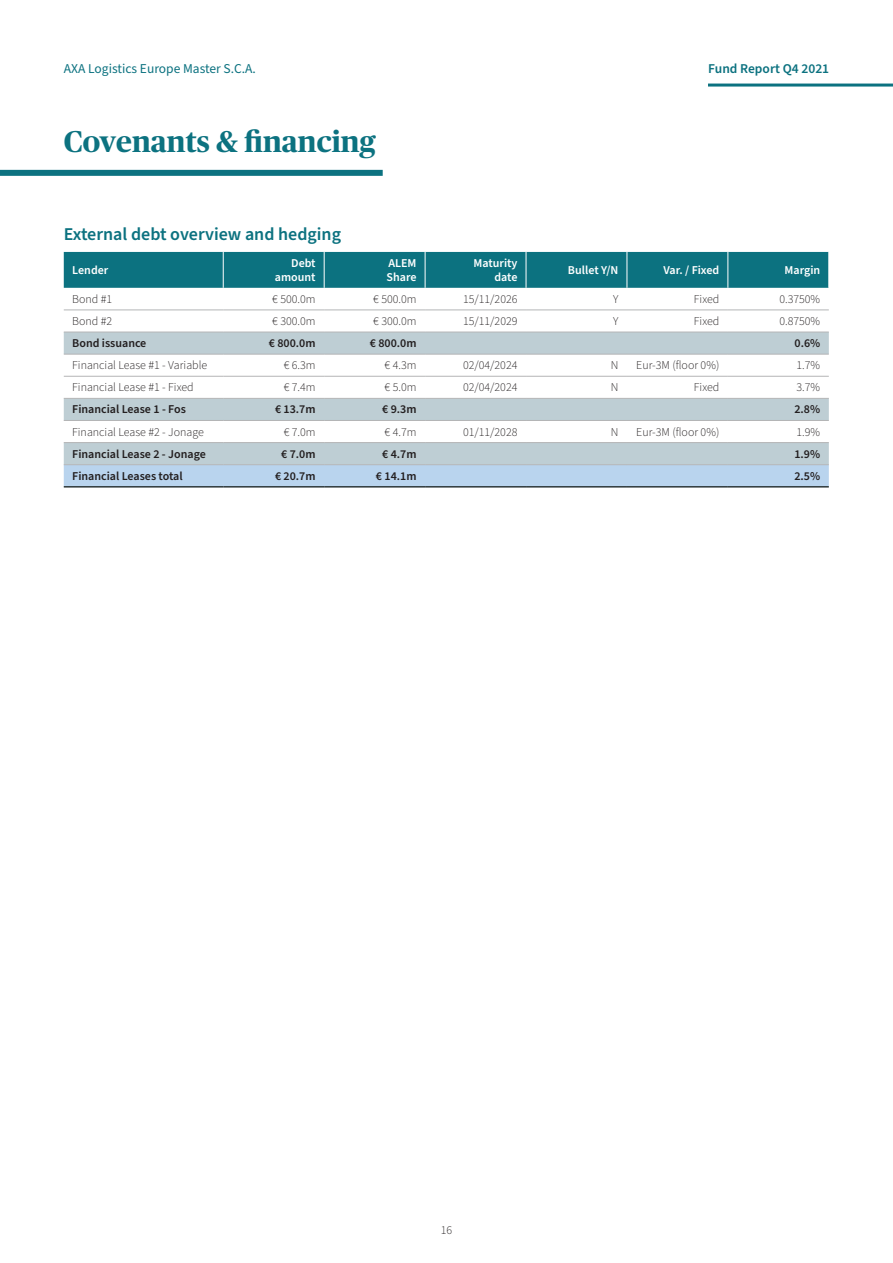
<style>
.page{position:relative;width:893px;height:1263px;background:#fff}
.page>*{position:absolute;margin:0;border:0;box-sizing:border-box;transform-origin:0 0}
.t1{font:700 30px "Publico Headline";color:#0c7280}
.t2{font:600 18px "Source Sans Pro";color:#0c7280}
.t3{font:13.5px "Source Sans Pro";color:#0c7280}
.t4{font:600 13.5px "Source Sans Pro";color:#0c7280}
.t5{font:300 12px "Source Sans Pro";color:#231f20}
.t6{font:600 12px "Source Sans Pro";color:#231f20}
.t7{font:600 12px/14.4px "Source Sans Pro";color:#fff;text-align:right}
</style>
<div class="page">
<hr style="left:708px;top:84px;width:185px;height:3px;background:#0c7280">
<div style="left:0;top:170px;width:383px;height:6px;background:#0c7280"></div>
<div style="left:64px;top:252px;width:764px;height:36px;background:#0c7280"></div>
<svg style="left:64px;top:333px;width:765px;height:131px;fill:#beced4"></svg>
<div style="left:64px;top:465px;width:765px;height:21px;background:#b9d4ee"></div>
<hr style="left:64px;top:486px;width:159px;height:2px;background:#2c3738">
<hr style="left:223px;top:486px;width:101px;height:2px;background:#2c3738">
<hr style="left:324px;top:486px;width:101px;height:2px;background:#2c3738">
<hr style="left:425px;top:486px;width:101px;height:2px;background:#2c3738">
<hr style="left:526px;top:486px;width:101px;height:2px;background:#2c3738">
<hr style="left:627px;top:486px;width:101px;height:2px;background:#2c3738">
<hr style="left:728px;top:486px;width:101px;height:2px;background:#2c3738">
<hr style="left:223px;top:252px;width:1px;height:36px;background:#fff">
<hr style="left:324px;top:252px;width:1px;height:36px;background:#fff">
<hr style="left:425px;top:252px;width:1px;height:36px;background:#fff">
<hr style="left:526px;top:252px;width:1px;height:36px;background:#fff">
<hr style="left:627px;top:252px;width:1px;height:36px;background:#fff">
<hr style="left:727px;top:252px;width:1px;height:36px;background:#fff">
<hr style="left:64px;top:310px;width:159px;height:1px;background:#b4b5b6">
<hr style="left:223px;top:310px;width:101px;height:1px;background:#b4b5b6">
<hr style="left:324px;top:310px;width:101px;height:1px;background:#b4b5b6">
<hr style="left:425px;top:310px;width:101px;height:1px;background:#b4b5b6">
<hr style="left:526px;top:310px;width:101px;height:1px;background:#b4b5b6">
<hr style="left:627px;top:310px;width:101px;height:1px;background:#b4b5b6">
<hr style="left:728px;top:310px;width:101px;height:1px;background:#b4b5b6">
<hr style="left:64px;top:332px;width:159px;height:1px;background:#b4b5b6">
<hr style="left:223px;top:332px;width:101px;height:1px;background:#b4b5b6">
<hr style="left:324px;top:332px;width:101px;height:1px;background:#b4b5b6">
<hr style="left:425px;top:332px;width:101px;height:1px;background:#b4b5b6">
<hr style="left:526px;top:332px;width:101px;height:1px;background:#b4b5b6">
<hr style="left:627px;top:332px;width:101px;height:1px;background:#b4b5b6">
<hr style="left:728px;top:332px;width:101px;height:1px;background:#b4b5b6">
<hr style="left:64px;top:354px;width:159px;height:1px;background:#b4b5b6">
<hr style="left:223px;top:354px;width:101px;height:1px;background:#b4b5b6">
<hr style="left:324px;top:354px;width:101px;height:1px;background:#b4b5b6">
<hr style="left:425px;top:354px;width:101px;height:1px;background:#b4b5b6">
<hr style="left:526px;top:354px;width:101px;height:1px;background:#b4b5b6">
<hr style="left:627px;top:354px;width:101px;height:1px;background:#b4b5b6">
<hr style="left:728px;top:354px;width:101px;height:1px;background:#b4b5b6">
<hr style="left:64px;top:376px;width:159px;height:1px;background:#b4b5b6">
<hr style="left:223px;top:376px;width:101px;height:1px;background:#b4b5b6">
<hr style="left:324px;top:376px;width:101px;height:1px;background:#b4b5b6">
<hr style="left:425px;top:376px;width:101px;height:1px;background:#b4b5b6">
<hr style="left:526px;top:376px;width:101px;height:1px;background:#b4b5b6">
<hr style="left:627px;top:376px;width:101px;height:1px;background:#b4b5b6">
<hr style="left:728px;top:376px;width:101px;height:1px;background:#b4b5b6">
<hr style="left:64px;top:398px;width:159px;height:1px;background:#b4b5b6">
<hr style="left:223px;top:398px;width:101px;height:1px;background:#b4b5b6">
<hr style="left:324px;top:398px;width:101px;height:1px;background:#b4b5b6">
<hr style="left:425px;top:398px;width:101px;height:1px;background:#b4b5b6">
<hr style="left:526px;top:398px;width:101px;height:1px;background:#b4b5b6">
<hr style="left:627px;top:398px;width:101px;height:1px;background:#b4b5b6">
<hr style="left:728px;top:398px;width:101px;height:1px;background:#b4b5b6">
<hr style="left:64px;top:420px;width:159px;height:1px;background:#b4b5b6">
<hr style="left:223px;top:420px;width:101px;height:1px;background:#b4b5b6">
<hr style="left:324px;top:420px;width:101px;height:1px;background:#b4b5b6">
<hr style="left:425px;top:420px;width:101px;height:1px;background:#b4b5b6">
<hr style="left:526px;top:420px;width:101px;height:1px;background:#b4b5b6">
<hr style="left:627px;top:420px;width:101px;height:1px;background:#b4b5b6">
<hr style="left:728px;top:420px;width:101px;height:1px;background:#b4b5b6">
<hr style="left:64px;top:442px;width:159px;height:1px;background:#b4b5b6">
<hr style="left:223px;top:442px;width:101px;height:1px;background:#b4b5b6">
<hr style="left:324px;top:442px;width:101px;height:1px;background:#b4b5b6">
<hr style="left:425px;top:442px;width:101px;height:1px;background:#b4b5b6">
<hr style="left:526px;top:442px;width:101px;height:1px;background:#b4b5b6">
<hr style="left:627px;top:442px;width:101px;height:1px;background:#b4b5b6">
<hr style="left:728px;top:442px;width:101px;height:1px;background:#b4b5b6">
<hr style="left:64px;top:464px;width:159px;height:1px;background:#b4b5b6">
<hr style="left:223px;top:464px;width:101px;height:1px;background:#b4b5b6">
<hr style="left:324px;top:464px;width:101px;height:1px;background:#b4b5b6">
<hr style="left:425px;top:464px;width:101px;height:1px;background:#b4b5b6">
<hr style="left:526px;top:464px;width:101px;height:1px;background:#b4b5b6">
<hr style="left:627px;top:464px;width:101px;height:1px;background:#b4b5b6">
<hr style="left:728px;top:464px;width:101px;height:1px;background:#b4b5b6">
<p class="t3" style="left:64px;top:59px;width:194px">AXA Logistics Europe Master S.C.A.</p>
<p class="t4" style="left:708px;top:59px;width:123px">Fund Report Q4 2021</p>
<h1 class="t1" style="left:64px;top:120px;width:313px">Covenants &amp; financing</h1>
<h2 class="t2" style="left:64px;top:222px;width:279px">External debt overview and hedging</h2>
<p class="t7" style="left:72px;top:263px;width:38px">Lender</p>
<p class="t7" style="left:275px;top:256px;width:42px">Debt amount</p>
<p class="t7" style="left:387px;top:256px;width:31px;text-align:left">ALEM<br>Share</p>
<p class="t7" style="left:473px;top:256px;width:45px">Maturity date</p>
<p class="t7" style="left:568px;top:263px;width:52px">Bullet Y/N</p>
<p class="t7" style="left:663px;top:263px;width:57px">Var. / Fixed</p>
<p class="t7" style="left:785px;top:263px;width:37px">Margin</p>
<p class="t5" style="left:72px;top:291px;width:42px">Bond #1</p>
<p class="t5" style="left:272px;top:291px;width:45px">€ 500.0m</p>
<p class="t5" style="left:373px;top:291px;width:45px">€ 500.0m</p>
<p class="t5" style="left:463px;top:291px;width:56px">15/11/2026</p>
<p class="t5" style="left:613px;top:291px;width:7px">Y</p>
<p class="t5" style="left:694px;top:291px;width:27px">Fixed</p>
<p class="t5" style="left:779px;top:291px;width:42px">0.3750%</p>
<p class="t5" style="left:72px;top:313px;width:42px">Bond #2</p>
<p class="t5" style="left:272px;top:313px;width:45px">€ 300.0m</p>
<p class="t5" style="left:373px;top:313px;width:45px">€ 300.0m</p>
<p class="t5" style="left:463px;top:313px;width:56px">15/11/2029</p>
<p class="t5" style="left:613px;top:313px;width:7px">Y</p>
<p class="t5" style="left:694px;top:313px;width:27px">Fixed</p>
<p class="t5" style="left:779px;top:313px;width:42px">0.8750%</p>
<p class="t6" style="left:72px;top:335px;width:76px">Bond issuance</p>
<p class="t6" style="left:269px;top:335px;width:48px">€ 800.0m</p>
<p class="t6" style="left:370px;top:335px;width:48px">€ 800.0m</p>
<p class="t6" style="left:794px;top:335px;width:27px">0.6%</p>
<p class="t5" style="left:72px;top:357px;width:137px">Financial Lease #1 - Variable</p>
<p class="t5" style="left:284px;top:357px;width:33px">€ 6.3m</p>
<p class="t5" style="left:385px;top:357px;width:33px">€ 4.3m</p>
<p class="t5" style="left:463px;top:357px;width:56px">02/04/2024</p>
<p class="t5" style="left:611px;top:357px;width:9px">N</p>
<p class="t5" style="left:636px;top:357px;width:85px">Eur-3M (floor 0%)</p>
<p class="t5" style="left:797px;top:357px;width:25px">1.7%</p>
<p class="t5" style="left:72px;top:379px;width:123px">Financial Lease #1 - Fixed</p>
<p class="t5" style="left:284px;top:379px;width:33px">€ 7.4m</p>
<p class="t5" style="left:385px;top:379px;width:33px">€ 5.0m</p>
<p class="t5" style="left:463px;top:379px;width:56px">02/04/2024</p>
<p class="t5" style="left:611px;top:379px;width:9px">N</p>
<p class="t5" style="left:694px;top:379px;width:27px">Fixed</p>
<p class="t5" style="left:796px;top:379px;width:25px">3.7%</p>
<p class="t6" style="left:72px;top:401px;width:115px">Financial Lease 1 - Fos</p>
<p class="t6" style="left:275px;top:401px;width:42px">€ 13.7m</p>
<p class="t6" style="left:382px;top:401px;width:36px">€ 9.3m</p>
<p class="t6" style="left:794px;top:401px;width:27px">2.8%</p>
<p class="t5" style="left:72px;top:423px;width:133px">Financial Lease #2 - Jonage</p>
<p class="t5" style="left:284px;top:423px;width:33px">€ 7.0m</p>
<p class="t5" style="left:385px;top:423px;width:33px">€ 4.7m</p>
<p class="t5" style="left:463px;top:423px;width:56px">01/11/2028</p>
<p class="t5" style="left:611px;top:423px;width:9px">N</p>
<p class="t5" style="left:636px;top:423px;width:85px">Eur-3M (floor 0%)</p>
<p class="t5" style="left:796px;top:423px;width:25px">1.9%</p>
<p class="t6" style="left:72px;top:446px;width:135px">Financial Lease 2 - Jonage</p>
<p class="t6" style="left:281px;top:446px;width:36px">€ 7.0m</p>
<p class="t6" style="left:382px;top:446px;width:36px">€ 4.7m</p>
<p class="t6" style="left:794px;top:446px;width:27px">1.9%</p>
<p class="t6" style="left:72px;top:468px;width:112px">Financial Leases total</p>
<p class="t6" style="left:275px;top:468px;width:42px">€ 20.7m</p>
<p class="t6" style="left:376px;top:468px;width:42px">€ 14.1m</p>
<p class="t6" style="left:794px;top:468px;width:27px">2.5%</p>
<p class="t5" style="left:441px;top:1222px;width:13px">16</p>
</div>
